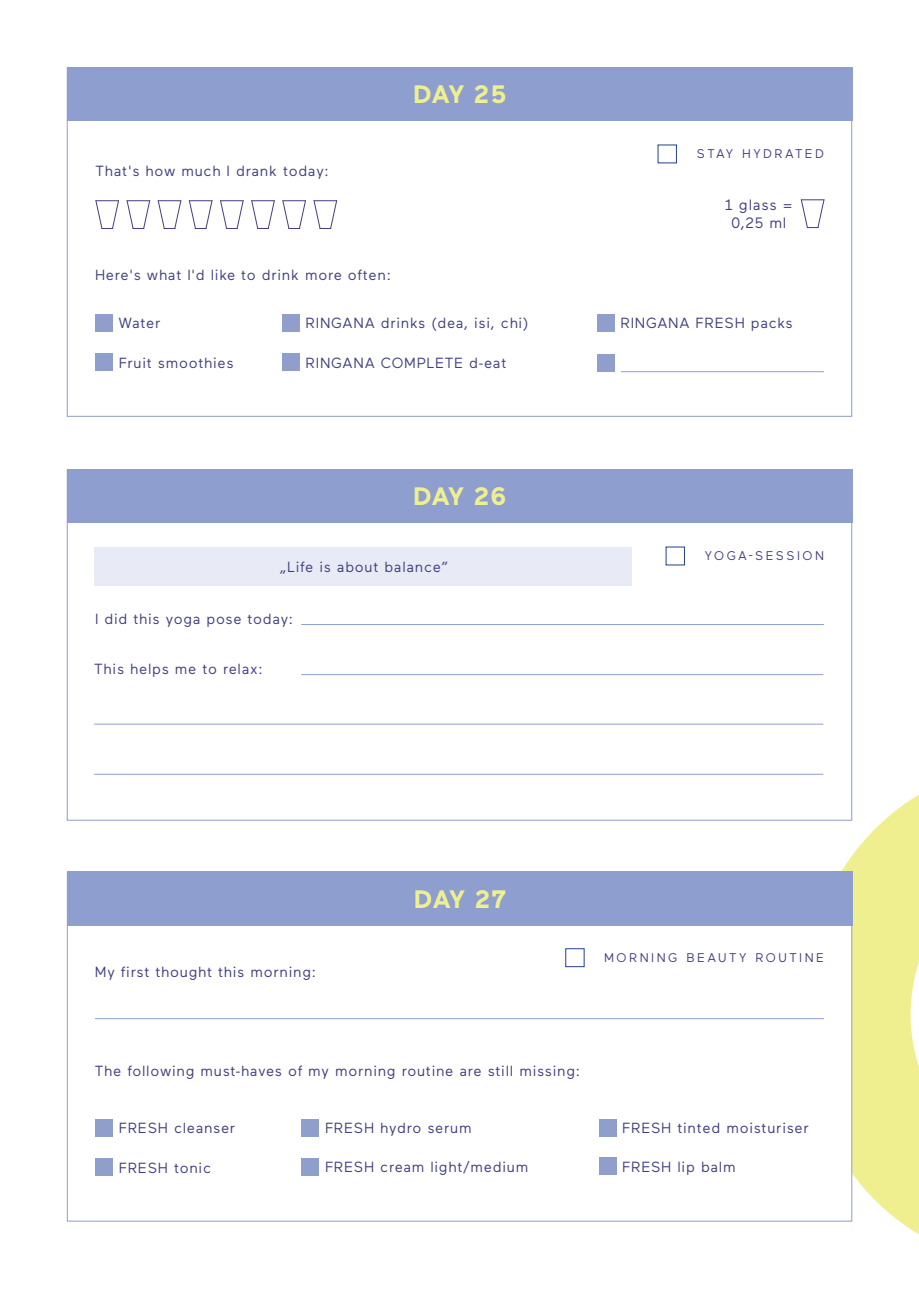
<style>
.page{position:relative;width:919px;height:1289px;background:#fff}
.page>*{position:absolute;margin:0;border:0;box-sizing:border-box;transform-origin:0 0}
.t1{font:700 25.2px "Maax";letter-spacing:.01em;color:#f0ef90}
.t2{font:15px/18px "Maax";letter-spacing:.05em;color:#403f7f;text-align:center}
.t3{font:14.7px "Maax";letter-spacing:.05em;color:#403f7f}
.t4{font:12.6px "Maax";letter-spacing:.2em;color:#403f7f}
</style>
<div class="page">
<svg style="left:801px;top:766px;width:117px;height:468px"></svg>
<div style="left:67px;top:871px;width:785px;height:350px;background:#fff;border:1px solid #909ec9"></div>
<div style="left:67px;top:67px;width:785px;height:350px;background:#fff;border:1px solid #909ec9"></div>
<div style="left:67px;top:67px;width:785px;height:53px;background:#8e9ecf"></div>
<div style="left:67px;top:469px;width:785px;height:351px;background:#fff;border:1px solid #909ec9"></div>
<div style="left:67px;top:469px;width:785px;height:54px;background:#8e9ecf"></div>
<div style="left:67px;top:871px;width:785px;height:54px;background:#8e9ecf"></div>
<div style="left:95px;top:314px;width:18px;height:17px;background:#8f9ecb"></div>
<div style="left:95px;top:353px;width:18px;height:18px;background:#8f9ecb"></div>
<div style="left:282px;top:314px;width:17px;height:17px;background:#8f9ecb"></div>
<div style="left:282px;top:354px;width:17px;height:17px;background:#8f9ecb"></div>
<div style="left:597px;top:314px;width:17px;height:17px;background:#8f9ecb"></div>
<div style="left:597px;top:354px;width:17px;height:17px;background:#8f9ecb"></div>
<hr style="left:621px;top:371px;width:203px;height:1px;background:#8e9ecf">
<hr style="left:301px;top:624px;width:523px;height:1px;background:#8e9ecf">
<hr style="left:301px;top:674px;width:522px;height:1px;background:#8e9ecf">
<hr style="left:94px;top:723px;width:729px;height:1px;background:#8e9ecf">
<hr style="left:94px;top:774px;width:729px;height:1px;background:#8e9ecf">
<div style="left:95px;top:1118px;width:18px;height:18px;background:#8f9ecb"></div>
<div style="left:95px;top:1158px;width:18px;height:17px;background:#8f9ecb"></div>
<div style="left:301px;top:1119px;width:18px;height:17px;background:#8f9ecb"></div>
<div style="left:301px;top:1158px;width:18px;height:17px;background:#8f9ecb"></div>
<hr style="left:95px;top:1018px;width:729px;height:1px;background:#8e9ecf">
<div style="left:565px;top:948px;width:19px;height:18px;border:1px solid #24408a"></div>
<div style="left:599px;top:1119px;width:17px;height:17px;background:#8f9ecb"></div>
<div style="left:599px;top:1157px;width:17px;height:17px;background:#8f9ecb"></div>
<div style="left:95px;top:547px;width:537px;height:38px;background:#e8ebf5"></div>
<svg style="left:95px;top:200px;width:24px;height:29px"></svg>
<svg style="left:126px;top:200px;width:25px;height:29px"></svg>
<svg style="left:157px;top:200px;width:25px;height:29px"></svg>
<svg style="left:188px;top:200px;width:25px;height:29px"></svg>
<svg style="left:220px;top:200px;width:24px;height:29px"></svg>
<svg style="left:251px;top:200px;width:24px;height:29px"></svg>
<svg style="left:282px;top:200px;width:24px;height:29px"></svg>
<svg style="left:313px;top:200px;width:24px;height:29px"></svg>
<svg style="left:800px;top:199px;width:24px;height:30px"></svg>
<p class="t3" style="left:96px;top:161px;width:234px">That's how much I drank today:</p>
<h1 class="t1" style="left:413px;top:77px;width:95px">DAY 25</h1>
<p class="t3" style="left:95px;top:265px;width:297px">Here's what I'd like to drink more often:</p>
<p class="t3" style="left:119px;top:313px;width:43px">Water</p>
<p class="t3" style="left:119px;top:353px;width:116px">Fruit smoothies</p>
<p class="t3" style="left:305px;top:314px;width:224px">RINGANA drinks (dea, isi, chi)</p>
<p class="t3" style="left:305px;top:353px;width:202px">RINGANA COMPLETE d-eat</p>
<h1 class="t1" style="left:413px;top:480px;width:95px">DAY 26</h1>
<p class="t3" style="left:280px;top:557px;width:170px">„Life is about balance”</p>
<p class="t3" style="left:95px;top:609px;width:200px">I did this yoga pose today:</p>
<p class="t3" style="left:94px;top:659px;width:170px">This helps me to relax:</p>
<p class="t4" style="left:697px;top:145px;width:128px">STAY HYDRATED</p>
<p class="t2" style="left:724px;top:195px;width:69px">1 glass =<br>0,25 ml</p>
<p class="t3" style="left:620px;top:314px;width:174px">RINGANA FRESH packs</p>
<p class="t4" style="left:705px;top:547px;width:121px">YOGA-SESSION</p>
<p class="t3" style="left:95px;top:962px;width:223px">My first thought this morning:</p>
<h1 class="t1" style="left:414px;top:882px;width:93px">DAY 27</h1>
<p class="t4" style="left:604px;top:949px;width:221px">MORNING BEAUTY ROUTINE</p>
<p class="t3" style="left:95px;top:1061px;width:486px">The following must-haves of my morning routine are still missing:</p>
<p class="t3" style="left:119px;top:1118px;width:118px">FRESH cleanser</p>
<p class="t3" style="left:119px;top:1157px;width:94px">FRESH tonic</p>
<p class="t3" style="left:325px;top:1118px;width:148px">FRESH hydro serum</p>
<p class="t3" style="left:325px;top:1157px;width:205px">FRESH cream light/medium</p>
<p class="t3" style="left:622px;top:1118px;width:188px">FRESH tinted moisturiser</p>
<p class="t3" style="left:622px;top:1156px;width:115px">FRESH lip balm</p>
</div>
